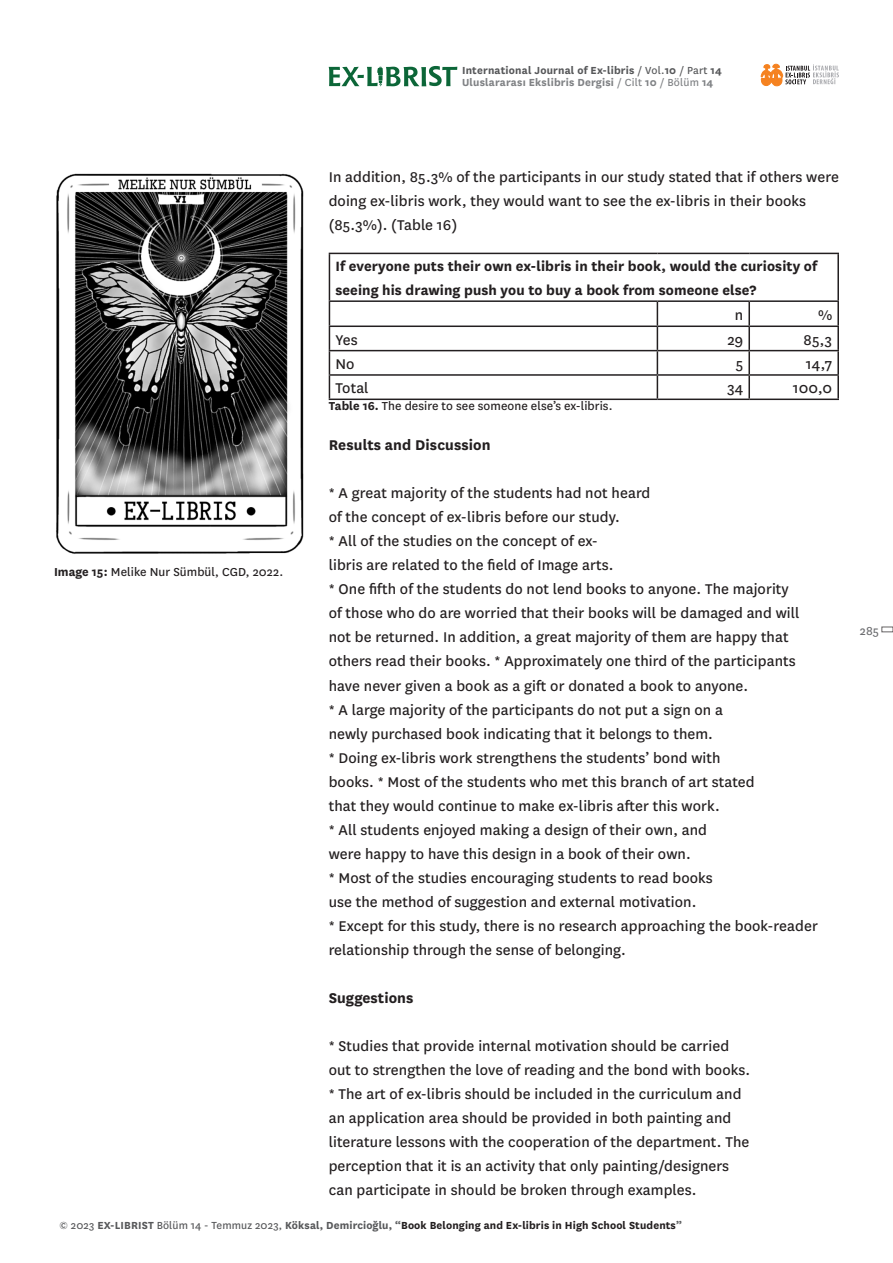
<style>
.page{position:relative;width:893px;height:1263px;background:#fff}
.page>*{position:absolute;margin:0;border:0;box-sizing:border-box;transform-origin:0 0}
.t1{font:16.5px/24px "National";letter-spacing:.005em;color:#231f20}
.t2{font:700 16.5px "National";letter-spacing:.005em;color:#231f20}
.t3{font:700 15.75px/24px "National";letter-spacing:.005em;color:#231f20}
.t4{font:13.5px "National";letter-spacing:.005em;color:#231f20}
.t5{font:13.5px "National";color:#6c6d70}
.t6{font:700 12px "National";letter-spacing:.01em;color:#231f20}
.t7{font:700 12px/12px "National";letter-spacing:.015em;color:#57585a}
.s1{font-weight:400}
.s2{color:#808285}
.s3{font-weight:400;color:#808285}
.s4{font-weight:700}
.s5{font-weight:400;color:#57585a}
.s6{color:#57585a}
</style>
<div class="page">
<svg style="left:329px;top:66px;width:128px;height:20px"></svg>
<svg style="left:761px;top:64px;width:78px;height:22px"></svg>
<hr style="left:329px;top:253px;width:328px;height:1px;background:#231f20">
<hr style="left:329px;top:254px;width:1px;height:46px;background:#231f20">
<hr style="left:657px;top:253px;width:92px;height:1px;background:#231f20">
<hr style="left:749px;top:253px;width:90px;height:1px;background:#231f20">
<hr style="left:837px;top:254px;width:2px;height:46px;background:#231f20">
<hr style="left:329px;top:300px;width:328px;height:2px;background:#231f20">
<hr style="left:657px;top:300px;width:92px;height:2px;background:#231f20">
<hr style="left:749px;top:300px;width:90px;height:2px;background:#231f20">
<hr style="left:748px;top:302px;width:2px;height:23px;background:#231f20">
<hr style="left:837px;top:302px;width:2px;height:23px;background:#231f20">
<hr style="left:329px;top:325px;width:328px;height:2px;background:#231f20">
<hr style="left:657px;top:325px;width:92px;height:2px;background:#231f20">
<hr style="left:749px;top:325px;width:90px;height:2px;background:#231f20">
<hr style="left:748px;top:327px;width:2px;height:23px;background:#231f20">
<hr style="left:837px;top:327px;width:2px;height:23px;background:#231f20">
<hr style="left:329px;top:350px;width:328px;height:1px;background:#231f20">
<hr style="left:657px;top:350px;width:92px;height:1px;background:#231f20">
<hr style="left:749px;top:350px;width:90px;height:1px;background:#231f20">
<hr style="left:748px;top:351px;width:2px;height:23px;background:#231f20">
<hr style="left:837px;top:351px;width:2px;height:23px;background:#231f20">
<hr style="left:329px;top:374px;width:328px;height:2px;background:#231f20">
<svg style="left:329px;top:302px;width:1px;height:97px"></svg>
<hr style="left:657px;top:374px;width:92px;height:2px;background:#231f20">
<svg style="left:657px;top:302px;width:1px;height:97px"></svg>
<hr style="left:749px;top:374px;width:90px;height:2px;background:#231f20">
<hr style="left:748px;top:376px;width:2px;height:23px;background:#231f20">
<hr style="left:837px;top:376px;width:2px;height:23px;background:#231f20">
<hr style="left:329px;top:399px;width:328px;height:1px;background:#231f20">
<hr style="left:657px;top:399px;width:92px;height:1px;background:#231f20">
<hr style="left:749px;top:399px;width:90px;height:1px;background:#231f20">
<img style="left:56px;top:173px;width:248px;height:381px">
<p class="t7" style="left:462px;top:63px;width:261px">International Journal of Ex-libris <span class="s1">/ Vol.</span>10 <span class="s1">/ Part</span> 14<br><span class="s2">Uluslararası Ekslibris Dergisi</span> <span class="s3">/ Cilt</span> <span class="s2">10</span> <span class="s3">/ Bölüm</span> <span class="s2">14</span></p>
<p class="t4" style="left:54px;top:563px;width:231px"><span class="s4">Image 15:</span> Melike Nur Sümbül, CGD, 2022.</p>
<p class="t1" style="left:329px;top:165px;width:512px">In addition, 85.3% of the participants in our study stated that if others were doing ex-libris work, they would want to see the ex-libris in their books (85.3%). (Table 16)</p>
<p class="t3" style="left:335px;top:253px;width:483px">If everyone puts their own ex-libris in their book, would the curiosity of seeing his drawing push you to buy a book from someone else?</p>
<p class="t1" style="left:735px;top:302px;width:10px">n</p>
<p class="t1" style="left:818px;top:302px;width:16px">%</p>
<p class="t1" style="left:335px;top:327px;width:24px">Yes</p>
<p class="t1" style="left:727px;top:327px;width:17px">29</p>
<p class="t1" style="left:804px;top:327px;width:30px">85,3</p>
<p class="t1" style="left:335px;top:351px;width:21px">No</p>
<p class="t1" style="left:736px;top:351px;width:9px">5</p>
<p class="t1" style="left:806px;top:351px;width:28px">14,7</p>
<p class="t1" style="left:335px;top:375px;width:35px">Total</p>
<p class="t1" style="left:727px;top:375px;width:17px">34</p>
<p class="t1" style="left:793px;top:375px;width:41px">100,0</p>
<p class="t4" style="left:329px;top:397px;width:285px"><span class="s4">Table 16.</span> The desire to see someone else’s ex-libris.</p>
<p class="t2" style="left:329px;top:434px;width:163px">Results and Discussion</p>
<p class="t1" style="left:329px;top:481px;width:491px">* A great majority of the students had not heard<br>of the concept of ex-libris before our study.<br>* All of the studies on the concept of ex-<br>libris are related to the field of Image arts.<br>* One fifth of the students do not lend books to anyone. The majority<br>of those who do are worried that their books will be damaged and will not be returned. In addition, a great majority of them are happy that others read their books. * Approximately one third of the participants have never given a book as a gift or donated a book to anyone.<br>* A large majority of the participants do not put a sign on a<br>newly purchased book indicating that it belongs to them.<br>* Doing ex-libris work strengthens the students’ bond with<br>books. * Most of the students who met this branch of art stated<br>that they would continue to make ex-libris after this work.<br>* All students enjoyed making a design of their own, and<br>were happy to have this design in a book of their own.<br>* Most of the studies encouraging students to read books<br>use the method of suggestion and external motivation.<br>* Except for this study, there is no research approaching the book-reader relationship through the sense of belonging.</p>
<p class="t2" style="left:329px;top:986px;width:86px">Suggestions</p>
<p class="t1" style="left:329px;top:1033px;width:423px">* Studies that provide internal motivation should be carried out to strengthen the love of reading and the bond with books. * The art of ex-libris should be included in the curriculum and an application area should be provided in both painting and literature lessons with the cooperation of the department. The perception that it is an activity that only painting/designers can participate in should be broken through examples.</p>
<p class="t6" style="left:60px;top:1217px;width:624px"><span class="s5">© 2023</span> <span class="s6">EX-LIBRIST</span> <span class="s5">Bölüm 14 - Temmuz 2023,</span> <span class="s6">Köksal, Demircioğlu, “</span>Book Belonging and Ex-libris in High School Students<span class="s6">”</span></p>
<p class="t5" style="left:860px;top:621px;width:20px">285</p>
</div>
